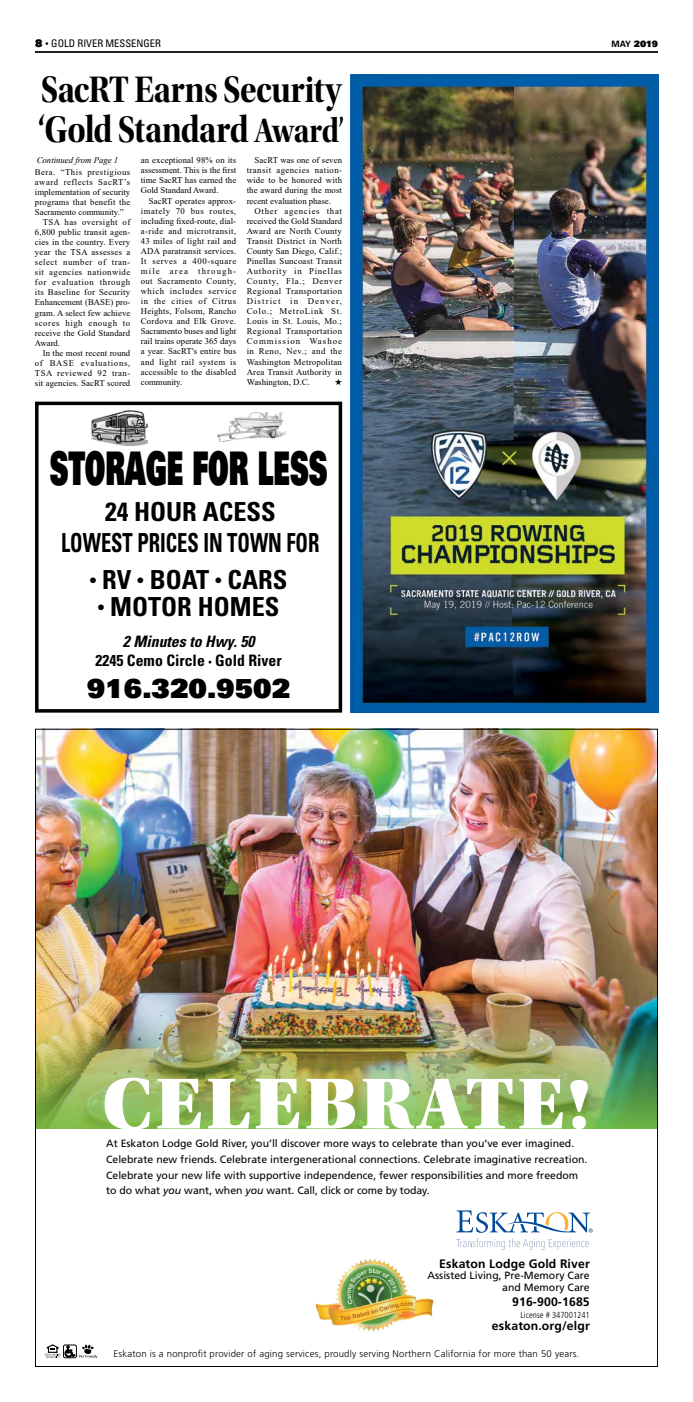
<style>
.page{position:relative;width:693px;height:1402px;background:#fff}
.page>*{position:absolute;margin:0;border:0;box-sizing:border-box;transform-origin:0 0}
.t1{font:76.21px "Utopia Std Black Headline";letter-spacing:.06em;color:#fff}
.t2{font:46.38px "Univers LT Std X Black";color:#000;scale:.56 1}
.t3{font:38.41px/39.7px "Utopia Std Bold Disp";letter-spacing:-.015em;color:#000;scale:.87 1}
.t4{font:700 condensed 26.25px/31.5px "Univers LT Std";color:#000;text-align:center}
.t5{font:26.25px "Univers LT Std X Black";color:#000}
.t6{font:700 condensed 15.75px/18.9px "Univers LT Std";color:#000;text-align:center}
.t7{font:700 12.25px "Frutiger LT Std";letter-spacing:.01em;color:#000}
.t8{font:10.5px/15.8px "Frutiger LT Std";color:#000}
.t9{font:condensed 10.5px "Univers LT Std";color:#000}
.t10{font:300 9.62px "Frutiger LT Std";letter-spacing:.02em;color:#000}
.t11{font:8.75px/10.1px "Times New Roman";letter-spacing:.02em;color:#000;text-align:justify}
.t12{font:8.75px "Times New Roman";letter-spacing:.05em;color:#000}
.t13{font:8.75px "Times New Roman";color:#000}
.t14{font:8.75px "Times New Roman";letter-spacing:.06em;color:#000}
.t15{font:8.75px "Times New Roman";letter-spacing:.055em;color:#000}
.t16{font:8.75px "Times New Roman";letter-spacing:.065em;color:#000}
.t17{font:italic 8.75px "Times New Roman";color:#000}
.t18{font:8.75px "Times New Roman";letter-spacing:.075em;color:#000}
.t19{font:300 condensed 8.75px "Frutiger LT Std";color:#000}
.t20{font:8.75px "Times New Roman";letter-spacing:.045em;color:#000}
.t21{font:8.75px "Univers LT Std X Black";color:#000}
.s1{font-family:"Univers LT Std X Black";font-stretch:normal}
.s2{font-family:"Times New Roman";font-stretch:normal}
.s3{font-family:"Univers LT Std";font-weight:700}
.s4{font-size:35.09px}
.s5{font-size:15.75px}
.s6{font-style:italic}
.s7{font-size:7.88px}
</style>
<div class="page">
<hr style="left:35px;top:51px;width:623px;height:2px;background:#000">
<img style="left:37px;top:731px;width:619px;height:288px">
<img style="left:37px;top:1019px;width:619px;height:110px">
<svg style="left:45px;top:1344px;width:52px;height:14px"></svg>
<svg style="left:456px;top:1210px;width:137px;height:40px"></svg>
<img style="left:315px;top:1258px;width:119px;height:74px">
<img style="left:351px;top:74px;width:307px;height:638px">
<img style="left:217px;top:412px;width:70px;height:30px">
<img style="left:91px;top:411px;width:56px;height:34px">
<div style="left:35px;top:402px;width:307px;height:310px;border:4px solid #000"></div>
<p class="t9" style="left:35px;top:36px;width:127px"><span class="s1">8</span> <span class="s2">•</span> GOLD RIVER MESSENGER</p>
<p class="t21" style="left:612px;top:38px;width:48px"><span class="s3">MAY</span> 2019</p>
<h3 class="t3" style="left:38px;top:70px;width:353px">SacRT Earns Security ‘Gold Standard <span class="s4">Award’</span></h3>
<p class="t12" style="left:35px;top:165px;width:97px">Bera. “This prestigious</p>
<p class="t15" style="left:35px;top:176px;width:97px">award reflects SacRT’s</p>
<p class="t11" style="left:35px;top:186px;width:97px">implementation of security</p>
<p class="t11" style="left:35px;top:197px;width:97px">programs that benefit the</p>
<p class="t13" style="left:35px;top:206px;width:90px">Sacramento community.”</p>
<p class="t20" style="left:43px;top:216px;width:89px">TSA has oversight of</p>
<p class="t11" style="left:35px;top:227px;width:97px">6,800 public transit agen-</p>
<p class="t11" style="left:35px;top:237px;width:97px">cies in the country. Every</p>
<p class="t11" style="left:35px;top:247px;width:97px">year the TSA assesses a</p>
<p class="t14" style="left:35px;top:256px;width:97px">select number of tran-</p>
<p class="t12" style="left:35px;top:266px;width:97px">sit agencies nationwide</p>
<p class="t16" style="left:35px;top:276px;width:97px">for evaluation through</p>
<p class="t11" style="left:35px;top:287px;width:97px">its Baseline for Security</p>
<p class="t13" style="left:35px;top:296px;width:97px">Enhancement (BASE) pro-</p>
<p class="t11" style="left:35px;top:307px;width:97px">gram. A select few achieve</p>
<p class="t14" style="left:35px;top:316px;width:97px">scores high enough to</p>
<p class="t11" style="left:35px;top:327px;width:97px">receive the Gold Standard</p>
<p class="t11" style="left:35px;top:337px;width:27px">Award.</p>
<p class="t11" style="left:43px;top:347px;width:89px">In the most recent round</p>
<p class="t18" style="left:35px;top:357px;width:97px">of BASE evaluations,</p>
<p class="t12" style="left:35px;top:367px;width:97px">TSA reviewed 92 tran-</p>
<p class="t11" style="left:35px;top:378px;width:97px">sit agencies. SacRT scored</p>
<p class="t11" style="left:141px;top:155px;width:97px">an exceptional 98% on its assessment. This is the first time SacRT has earned the Gold Standard Award.</p>
<p class="t11" style="left:141px;top:195px;width:97px;text-indent:8px">SacRT operates approx&shy;imately 70 bus routes, including fixed-route, dial&shy;a-ride and microtransit, 43 miles of light rail and ADA paratransit services.<br>It serves a 400-square mile area through&shy;out Sacramento County, which includes service in the cities of Citrus Heights, Folsom, Rancho Cordova and Elk Grove.<br>Sacramento buses and light rail trains operate 365 days a year. SacRT's entire bus and light rail system is accessible to the disabled community.</p>
<p class="t17" style="left:37px;top:154px;width:83px">Continued from Page 1</p>
<p class="t11" style="left:247px;top:155px;width:97px;text-indent:8px">SacRT was one of seven transit agencies nation&shy;wide to be honored with the award during the most recent evaluation phase.</p>
<p class="t11" style="left:247px;top:205px;width:97px;text-indent:8px">Other agencies that received the Gold Standard Award are North County Transit District in North County San Diego, Calif.; Pinellas Suncoast Transit Authority in Pinellas County, Fla.; Denver Regional Transportation District in Denver, Colo.; MetroLink St.<br>Louis in St. Louis, Mo.; Regional Transportation Commission Washoe in Reno, Nev.; and the Washington Metropolitan Area Transit Authority in Washington, D.C.</p>
<h2 class="t2" style="left:50px;top:438px;width:498px">STORAGE FOR LESS</h2>
<h3 class="t4" style="left:61px;top:495px;width:260px">24 HOUR ACESS<br>LOWEST PRICES IN TOWN FOR</h3>
<h3 class="t4" style="left:90px;top:564px;width:199px"><span class="s5">•</span> RV <span class="s5">•</span> BOAT <span class="s5">•</span> CARS</h3>
<h3 class="t4" style="left:98px;top:591px;width:183px"><span class="s5">•</span> MOTOR HOMES</h3>
<h3 class="t6" style="left:96px;top:632px;width:188px"><span class="s6">2 Minutes to Hwy. 50<br></span>2245 Cemo Circle <span class="s7">•</span> Gold River</h3>
<h3 class="t5" style="left:87px;top:671px;width:205px">916.320.9502</h3>
<h1 class="t1" style="left:103px;top:1064px;width:489px">CELEBRATE!</h1>
<p class="t8" style="left:106px;top:1135px;width:483px">At Eskaton Lodge Gold River, you’ll discover more ways to celebrate than you’ve ever imagined.<br>Celebrate new friends. Celebrate intergenerational connections. Celebrate imaginative recreation.<br>Celebrate your new life with supportive independence, fewer responsibilities and more freedom to do what <span class="s6">you</span> want, when <span class="s6">you</span> want. Call, click or come by today.</p>
<h3 class="t7" style="left:439px;top:1256px;width:152px">Eskaton Lodge Gold River</h3>
<p class="t8" style="left:428px;top:1270px;width:164px;line-height:11.4px;text-align:right">Assisted Living, Pre-Memory Care and Memory Care</p>
<h3 class="t7" style="left:512px;top:1294px;width:79px">916-900-1685</h3>
<p class="t19" style="left:521px;top:1310px;width:71px">License # 347001241</p>
<h3 class="t7" style="left:492px;top:1318px;width:99px">eskaton.org/elgr</h3>
<p class="t10" style="left:114px;top:1348px;width:467px">Eskaton is a nonprofit provider of aging services, proudly serving Northern California for more than 50 years.</p>
</div>
